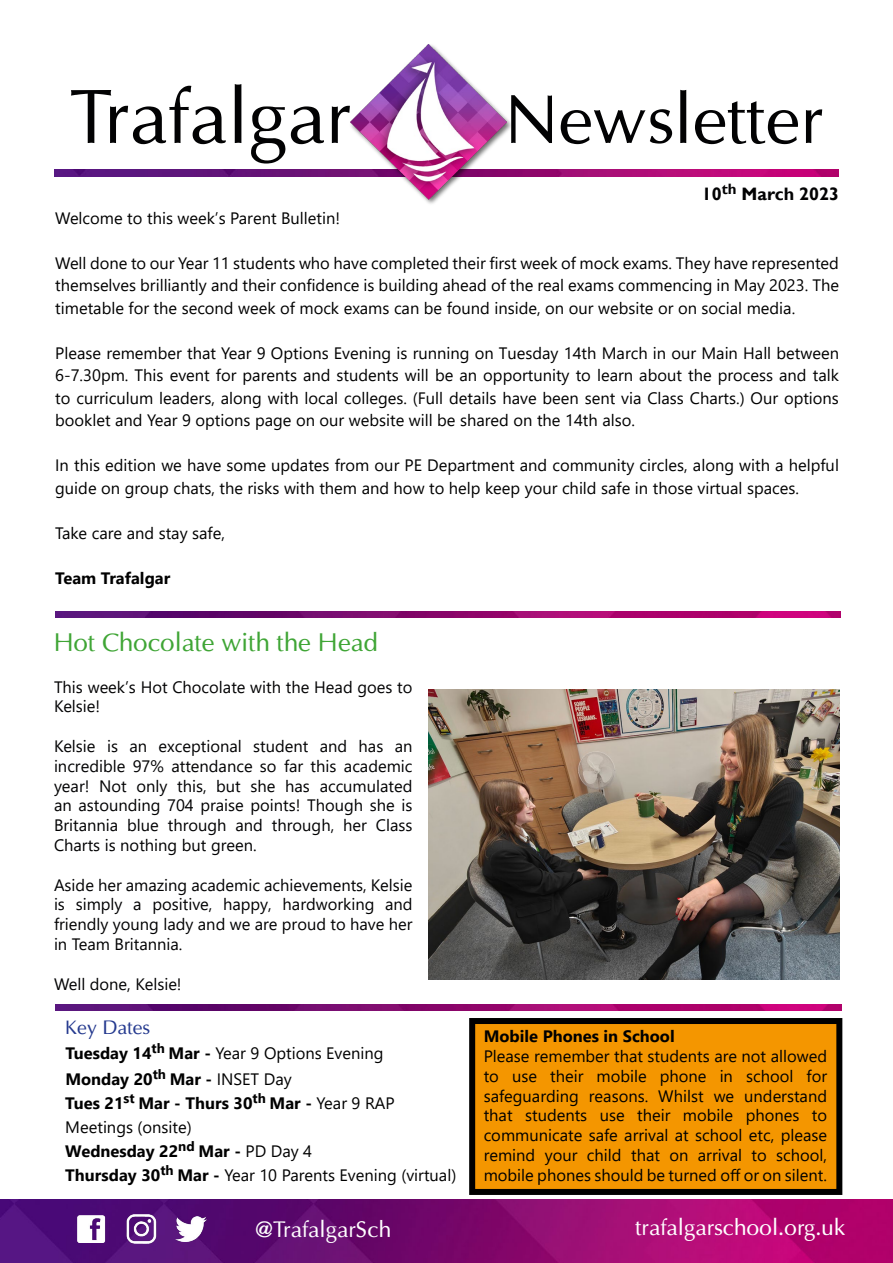
<style>
.page{position:relative;width:893px;height:1263px;background:#fff}
.page>*{position:absolute;margin:0;border:0;box-sizing:border-box;transform-origin:0 0}
.t1{font:76.5px "Optima";color:#020203}
.t2{font:69px "Optima";color:#020203}
.t3{font:25.5px "Optima";color:#3fa535}
.t4{font:22.5px "Optima";color:#fff}
.t5{font:19.5px "Optima";color:#253a8f}
.t6{font:700 18px "Gill Sans";color:#020203}
.t7{font:16.5px/22.5px "Segoe UI";color:#000;text-align:justify}
.t8{font:16.5px/19.8px "Segoe UI";color:#020203;text-align:justify}
.t9{font:700 16.5px "Segoe UI";color:#000}
.s1{font-weight:700}
</style>
<div class="page">
<img style="left:54px;top:170px;width:785px;height:6px">
<img style="left:0;top:1199px;width:893px;height:64px">
<img style="left:176px;top:1216px;width:30px;height:25px">
<img style="left:121px;top:1214px;width:39px;height:30px">
<img style="left:78px;top:1215px;width:31px;height:28px">
<div style="left:350px;top:43px;width:163px;height:163px;background:#000;opacity:.55"></div>
<img style="left:351px;top:44px;width:155px;height:156px">
<img style="left:56px;top:611px;width:785px;height:6px">
<div style="left:472px;top:1021px;width:367px;height:171px;background:#f49600"></div>
<div style="left:469px;top:1018px;width:373px;height:177px;border:6px solid #000"></div>
<img style="left:55px;top:1004px;width:786px;height:6px">
<img style="left:429px;top:690px;width:410px;height:289px">
<h1 class="t1" style="left:70px;top:70px;width:283px">Trafalgar</h1>
<h2 class="t2" style="left:505px;top:77px;width:320px">Newsletter</h2>
<p class="t6" style="left:702px;top:183px;width:139px">10<sup>th</sup> March 2023</p>
<p class="t7" style="left:55px;top:205px;width:286px">Welcome to this week’s Parent Bulletin!</p>
<p class="t7" style="left:55px;top:250px;width:785px">Well done to our Year 11 students who have completed their first week of mock exams. They have represented themselves brilliantly and their confidence is building ahead of the real exams commencing in May 2023. The timetable for the second week of mock exams can be found inside, on our website or on social media.</p>
<p class="t7" style="left:55px;top:340px;width:785px">Please remember that Year 9 Options Evening is running on Tuesday 14th March in our Main Hall between 6-7.30pm. This event for parents and students will be an opportunity to learn about the process and talk to curriculum leaders, along with local colleges. (Full details have been sent via Class Charts.) Our options booklet and Year 9 options page on our website will be shared on the 14th also.</p>
<p class="t7" style="left:55px;top:452px;width:785px">In this edition we have some updates from our PE Department and community circles, along with a helpful guide on group chats, the risks with them and how to help keep your child safe in those virtual spaces.</p>
<p class="t7" style="left:55px;top:520px;width:171px">Take care and stay safe,</p>
<p class="t9" style="left:55px;top:562px;width:117px">Team Trafalgar</p>
<h3 class="t3" style="left:54px;top:627px;width:326px">Hot Chocolate with the Head</h3>
<p class="t8" style="left:54px;top:675px;width:360px">This week’s Hot Chocolate with the Head goes to<br>Kelsie!</p>
<p class="t8" style="left:54px;top:735px;width:360px">Kelsie is an exceptional student and has an incredible 97% attendance so far this academic year! Not only this, but she has accumulated an astounding 704 praise points! Though she is Britannia blue through and through, her Class Charts is nothing but green.</p>
<p class="t8" style="left:54px;top:873px;width:360px">Aside her amazing academic achievements, Kelsie is simply a positive, happy, hardworking and friendly young lady and we are proud to have her in Team Britannia.</p>
<p class="t8" style="left:54px;top:972px;width:129px">Well done, Kelsie!</p>
<p class="t5" style="left:65px;top:1015px;width:86px">Key Dates</p>
<p class="t7" style="left:65px;top:1039px;width:320px;line-height:25.5px"><span class="s1">Tuesday 14</span><sup>th</sup> <span class="s1">Mar -</span> Year 9 Options Evening<br><span class="s1">Monday 20</span><sup>th</sup> <span class="s1">Mar -</span> INSET Day</p>
<p class="t7" style="left:65px;top:1089px;width:392px;line-height:24px;text-align:left"><span class="s1">Tues 21</span><sup>st</sup> <span class="s1">Mar - Thurs 30</span><sup>th</sup> <span class="s1">Mar -</span> Year 9 RAP Meetings (onsite)<br><span class="s1">Wednesday 22</span><sup>nd</sup> <span class="s1">Mar -</span> PD Day 4<br><span class="s1">Thursday 30</span><sup>th</sup> <span class="s1">Mar -</span> Year 10 Parents Evening (virtual)</p>
<p class="t9" style="left:484px;top:1021px;width:193px">Mobile Phones in School</p>
<p class="t7" style="left:484px;top:1045px;width:345px;line-height:19.8px">Please remember that students are not allowed to use their mobile phone in school for safeguarding reasons. Whilst we understand that students use their mobile phones to communicate safe arrival at school etc, please remind your child that on arrival to school, mobile phones should be turned off or on silent.</p>
<h3 class="t4" style="left:255px;top:1215px;width:138px">@TrafalgarSch</h3>
<h3 class="t4" style="left:635px;top:1214px;width:212px">trafalgarschool.org.uk</h3>
</div>
